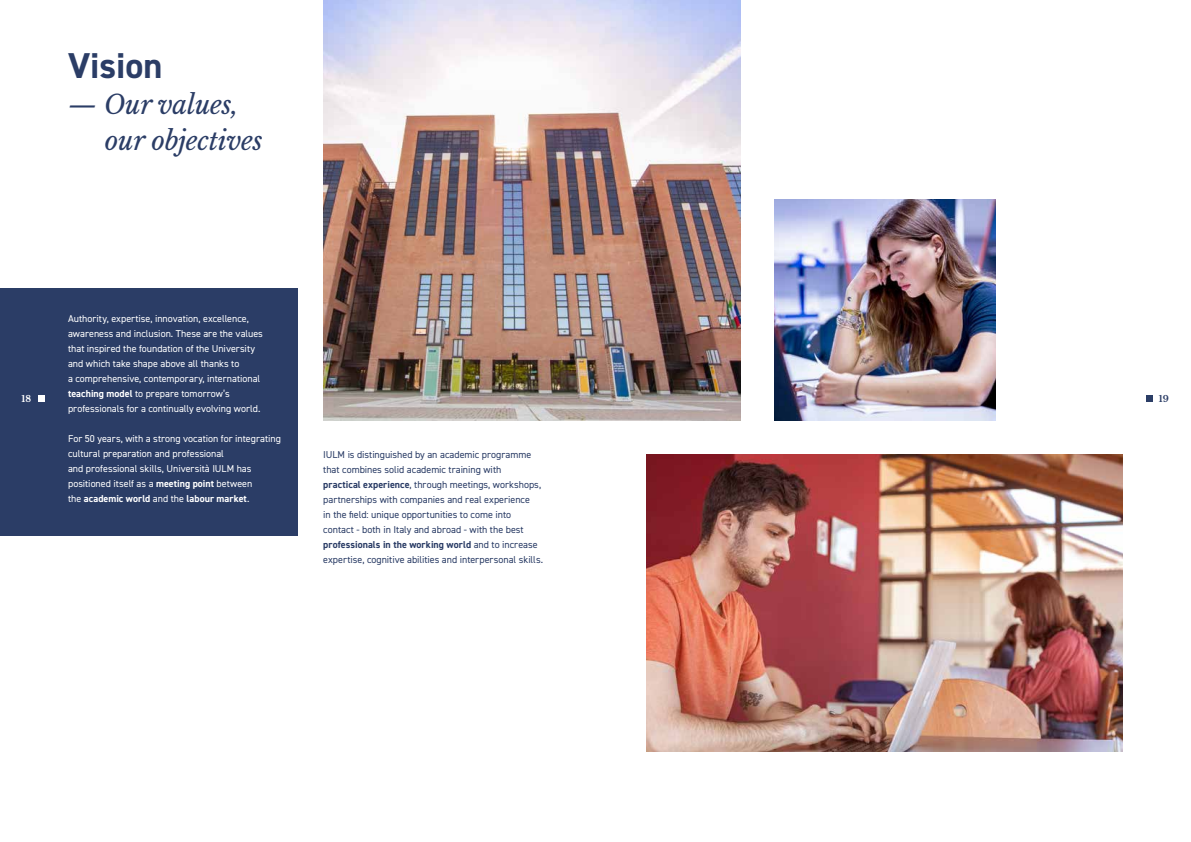
<style>
.page{position:relative;width:1191px;height:842px;background:#fff}
.page>*{position:absolute;margin:0;border:0;box-sizing:border-box;transform-origin:0 0}
.t1{font:700 36px "DIN2014";color:#2b3d66}
.t2{font:italic 26px/36px "Libre Baskerville";letter-spacing:-.01em;color:#2b3d66}
.t3{font:10px/15px "DIN2014";color:#fff}
.t4{font:10px/15px "DIN2014";color:#2b3d66}
.t5{font:700 9px "Libre Baskerville";color:#fff}
.t6{font:700 9px "Libre Baskerville";color:#2b3d66}
.s1{font-weight:700}
</style>
<div class="page">
<div style="left:0;top:288px;width:298px;height:248px;background:#2b3d66"></div>
<div style="left:38px;top:396px;width:7px;height:6px;background:#fff"></div>
<img style="left:323px;top:0;width:417px;height:421px">
<img style="left:646px;top:454px;width:477px;height:297px">
<img style="left:774px;top:200px;width:221px;height:221px">
<svg style="left:1146px;top:396px;width:6px;height:6px"></svg>
<h1 class="t1" style="left:68px;top:42px;width:96px">Vision</h1>
<h2 class="t2" style="left:105px;top:87px;width:159px;text-indent:-37px">— Our values, our objectives</h2>
<p class="t3" style="left:68px;top:311px;width:196px">Authority, expertise, innovation, excellence, awareness and inclusion. These are the values that inspired the foundation of the University and which take shape above all thanks to<br>a comprehensive, contemporary, international <span class="s1">teaching model</span> to prepare tomorrow’s professionals for a continually evolving world.</p>
<p class="t3" style="left:68px;top:431px;width:214px">For 50 years, with a strong vocation for integrating cultural preparation and professional<br>and professional skills, Università IULM has positioned itself as a <span class="s1">meeting point</span> between<br>the <span class="s1">academic world</span> and the <span class="s1">labour market</span>.</p>
<p class="t5" style="left:22px;top:393px;width:11px">18</p>
<p class="t6" style="left:1158px;top:393px;width:11px">19</p>
<p class="t4" style="left:323px;top:447px;width:221px">IULM is distinguished by an academic programme that combines solid academic training with<br><span class="s1">practical experience</span>, through meetings, workshops, partnerships with companies and real experience<br>in the field: unique opportunities to come into contact - both in Italy and abroad - with the best <span class="s1">professionals in the working world</span> and to increase expertise, cognitive abilities and interpersonal skills.</p>
</div>
